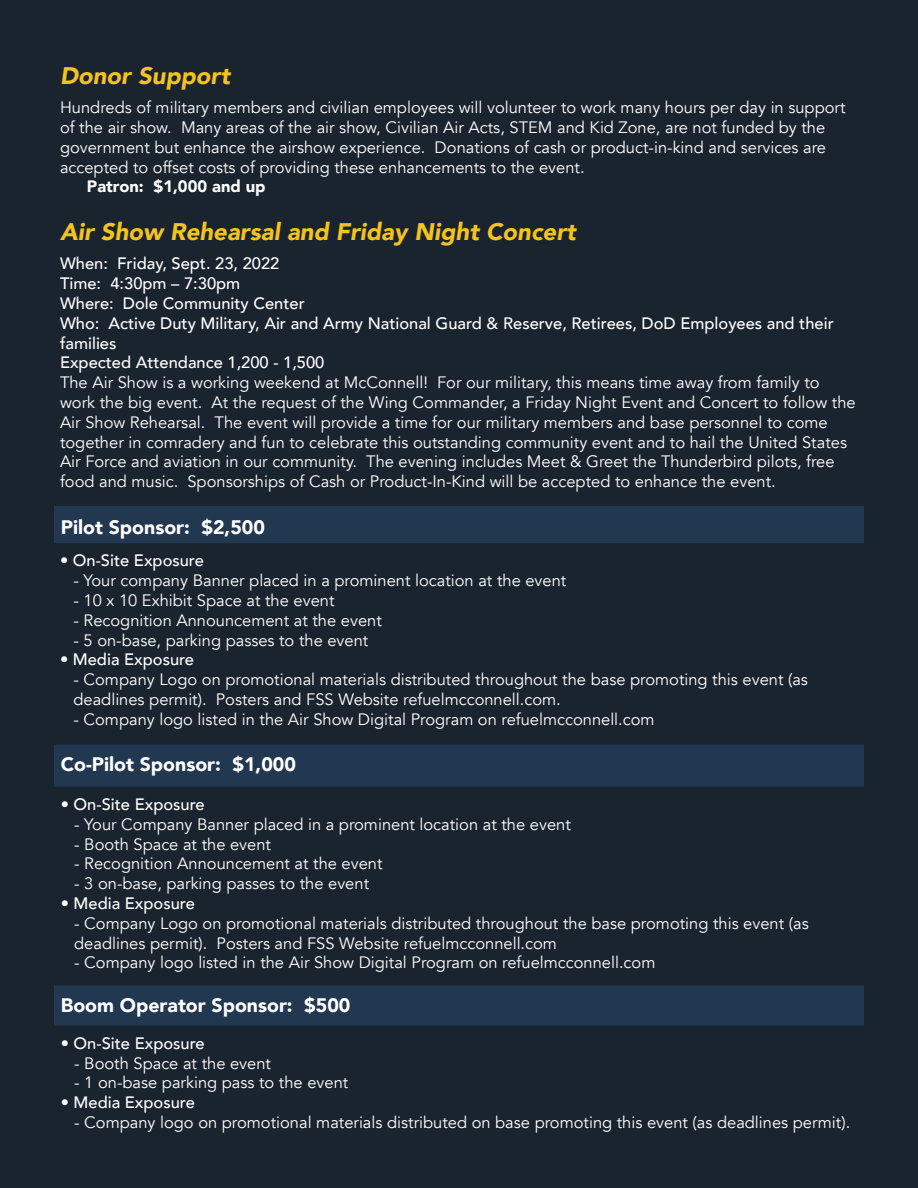
<style>
.page{position:relative;width:918px;height:1188px;background:#1a242f}
.page>*{position:absolute;margin:0;border:0;box-sizing:border-box;transform-origin:0 0}
.t1{font:italic 900 24px "Avenir";color:#f5c31f}
.t2{font:900 19.5px "Avenir";color:#fff}
.t3{font:16.5px/19.8px "Avenir";color:#fff}
.t4{font:500 16.5px/19.8px "Avenir";color:#fff}
.t5{font:900 16.5px "Avenir";color:#fff}
</style>
<div class="page">
<svg style="left:54px;top:506px;width:810px;height:520px"></svg>
<h1 class="t1" style="left:60px;top:56px;width:172px">Donor Support</h1>
<p class="t3" style="left:60px;top:98px;width:787px">Hundreds of military members and civilian employees will volunteer to work many hours per day in support of the air show. Many areas of the air show, Civilian Air Acts, STEM and Kid Zone, are not funded by the government but enhance the airshow experience. Donations of cash or product-in-kind and services are accepted to offset costs of providing these enhancements to the event.</p>
<p class="t5" style="left:87px;top:173px;width:180px">Patron: $1,000 and up</p>
<h1 class="t1" style="left:60px;top:212px;width:517px">Air Show Rehearsal and Friday Night Concert</h1>
<p class="t4" style="left:60px;top:253px;width:775px">When: Friday, Sept. 23, 2022<br>Time: 4:30pm – 7:30pm<br>Where: Dole Community Center<br>Who: Active Duty Military, Air and Army National Guard &amp; Reserve, Retirees, DoD Employees and their families<br>Expected Attendance 1,200 - 1,500</p>
<p class="t3" style="left:60px;top:373px;width:797px">The Air Show is a working weekend at McConnell! For our military, this means time away from family to work the big event. At the request of the Wing Commander, a Friday Night Event and Concert to follow the Air Show Rehearsal. The event will provide a time for our military members and base personnel to come together in comradery and fun to celebrate this outstanding community event and to hail the United States Air Force and aviation in our community. The evening includes Meet &amp; Greet the Thunderbird pilots, free food and music. Sponsorships of Cash or Product-In-Kind will be accepted to enhance the event.</p>
<p class="t2" style="left:61px;top:511px;width:206px">Pilot Sponsor: $2,500</p>
<p class="t4" style="left:60px;top:550px;width:145px">• On-Site Exposure</p>
<p class="t3" style="left:73px;top:571px;width:494px">- Your company Banner placed in a prominent location at the event</p>
<p class="t3" style="left:73px;top:591px;width:262px">- 10 x 10 Exhibit Space at the event</p>
<p class="t3" style="left:73px;top:611px;width:310px">- Recognition Announcement at the event</p>
<p class="t3" style="left:73px;top:630px;width:296px">- 5 on-base, parking passes to the event</p>
<p class="t4" style="left:60px;top:649px;width:136px">• Media Exposure</p>
<p class="t3" style="left:73px;top:670px;width:736px">- Company Logo on promotional materials distributed throughout the base promoting this event (as deadlines permit). Posters and FSS Website refuelmcconnell.com.</p>
<p class="t3" style="left:73px;top:710px;width:583px">- Company logo listed in the Air Show Digital Program on refuelmcconnell.com</p>
<p class="t2" style="left:61px;top:747px;width:237px">Co-Pilot Sponsor: $1,000</p>
<p class="t4" style="left:61px;top:793px;width:145px">• On-Site Exposure</p>
<p class="t3" style="left:74px;top:814px;width:498px">- Your Company Banner placed in a prominent location at the event</p>
<p class="t3" style="left:74px;top:834px;width:198px">- Booth Space at the event</p>
<p class="t3" style="left:74px;top:854px;width:310px">- Recognition Announcement at the event</p>
<p class="t3" style="left:74px;top:874px;width:296px">- 3 on-base, parking passes to the event</p>
<p class="t4" style="left:61px;top:892px;width:136px">• Media Exposure</p>
<p class="t3" style="left:74px;top:913px;width:736px">- Company Logo on promotional materials distributed throughout the base promoting this event (as deadlines permit). Posters and FSS Website refuelmcconnell.com</p>
<p class="t3" style="left:74px;top:953px;width:583px">- Company logo listed in the Air Show Digital Program on refuelmcconnell.com</p>
<p class="t2" style="left:61px;top:988px;width:291px">Boom Operator Sponsor: $500</p>
<p class="t4" style="left:61px;top:1032px;width:145px">• On-Site Exposure</p>
<p class="t3" style="left:74px;top:1053px;width:198px">- Booth Space at the event</p>
<p class="t3" style="left:74px;top:1073px;width:276px">- 1 on-base parking pass to the event</p>
<p class="t4" style="left:61px;top:1092px;width:136px">• Media Exposure</p>
<p class="t3" style="left:74px;top:1113px;width:778px">- Company logo on promotional materials distributed on base promoting this event (as deadlines permit).</p>
</div>
